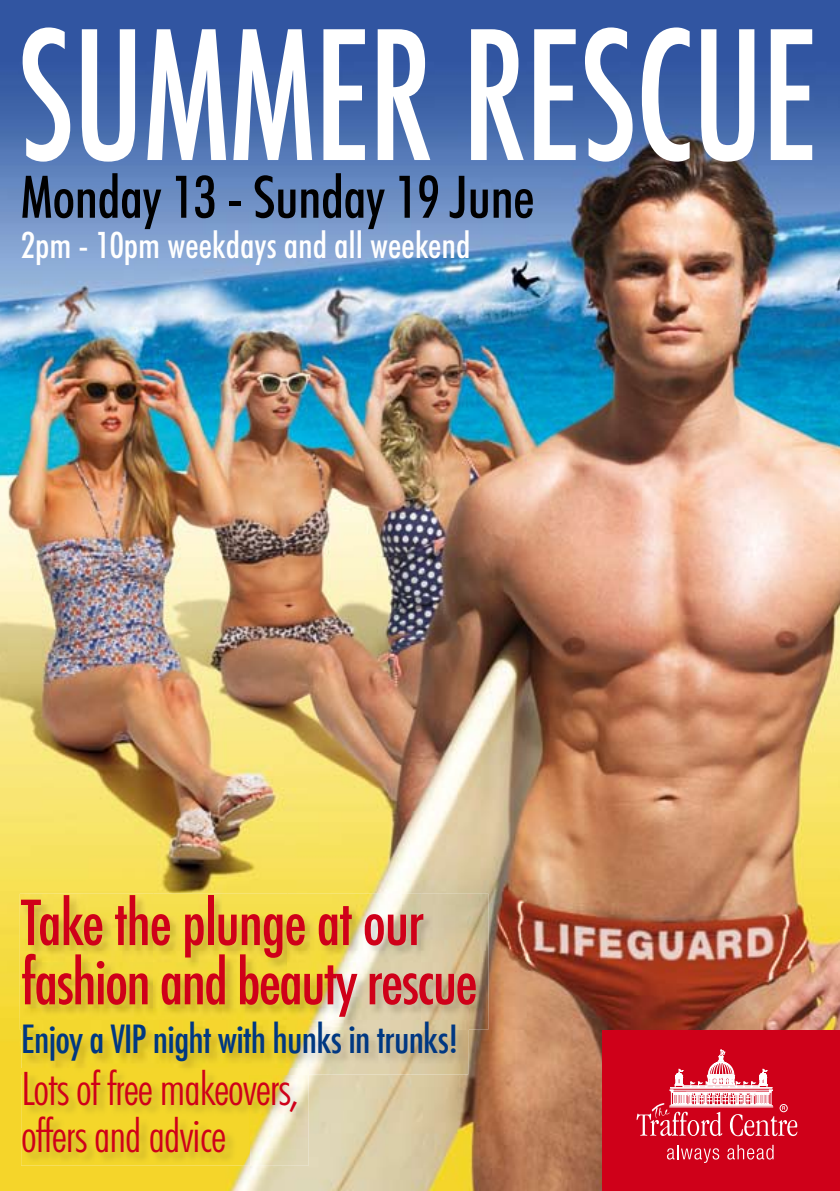
<style>
.page{position:relative;width:840px;height:1191px;background:#fff}
.page>*{position:absolute;margin:0;border:0;box-sizing:border-box;transform-origin:0 0}
.t1{font:500 condensed 173.4px "Futura";letter-spacing:-.01em;color:#fff;scale:.88 1}
.t2{font:500 condensed 60.2px/59.2px "Futura";letter-spacing:-.03em;color:#cf0019}
.t3{font:500 condensed 58.8px "Futura BT";letter-spacing:-.01em;color:#000}
.t4{font:300 condensed 46.4px/47.4px "Futura BT";letter-spacing:-.02em;color:#cf0019}
.t5{font:500 condensed 38px "Futura";letter-spacing:-.02em;color:#003882}
.t6{font:500 condensed 36.6px "Futura BT";color:#fff}
</style>
<div class="page">
<img style="left:0;top:0;width:839px;height:1191px">
<div style="left:602px;top:1030px;width:237px;height:161px;background:#cf0019"></div>
<svg style="left:636px;top:1049px;width:160px;height:87px"></svg>
<svg style="left:667px;top:1145px;width:51px;height:17px"></svg>
<svg style="left:727px;top:1144px;width:46px;height:15px"></svg>
<img style="left:20px;top:893px;width:468px;height:136px">
<img style="left:21px;top:1020px;width:447px;height:54px">
<img style="left:21px;top:1074px;width:287px;height:91px">
<img style="left:21px;top:1068px;width:287px;height:6px">
<h1 class="t1" style="left:17px;top:-15px;width:910px">SUMMER RESCUE</h1>
<p class="t3" style="left:20px;top:161px;width:515px">Monday 13 - Sunday 19 June</p>
<p class="t6" style="left:21px;top:223px;width:450px">2pm - 10pm weekdays and all weekend</p>
<p class="t2" style="left:21px;top:893px;width:458px">Take the plunge at our fashion and beauty rescue</p>
<p class="t5" style="left:21px;top:1015px;width:439px">Enjoy a VIP night with hunks in trunks!</p>
<p class="t4" style="left:21px;top:1064px;width:279px">Lots of free makeovers, offers and advice</p>
</div>
